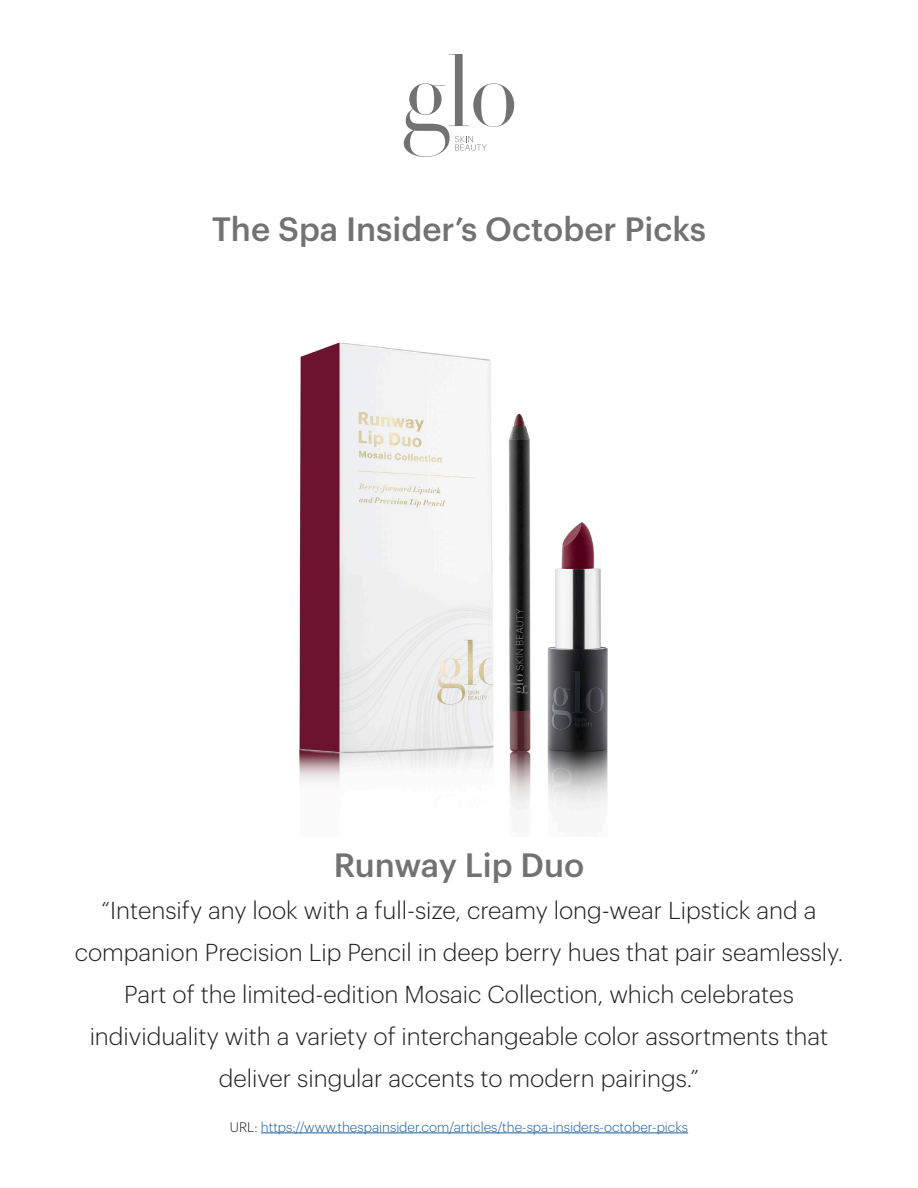
<style>
.page{position:relative;width:918px;height:1188px;background:#fff}
.page>*{position:absolute;margin:0;border:0;box-sizing:border-box;transform-origin:0 0}
.t1{font:500 33px "Graphik";color:#717271}
.t2{font:300 24px/42px "Graphik";color:#231f20;text-align:center}
.t3{font:300 13.5px "Graphik";color:#175d9e}
.s1{color:#231f20}
</style>
<div class="page">
<img style="left:299px;top:342px;width:309px;height:469px">
<svg style="left:404px;top:54px;width:110px;height:103px"></svg>
<hr style="left:261px;top:1133px;width:427px;height:1px;background:#175d9e">
<p class="t1" style="left:212px;top:204px;width:496px">The Spa Insider’s October Picks</p>
<p class="t1" style="left:334px;top:840px;width:252px">Runway Lip Duo</p>
<p class="t2" style="left:75px;top:887px;width:770px">“Intensify any look with a full-size, creamy long-wear Lipstick and a companion Precision Lip Pencil in deep berry hues that pair seamlessly.<br>Part of the limited-edition Mosaic Collection, which celebrates individuality with a variety of interchangeable color assortments that deliver singular accents to modern pairings.”</p>
<p class="t3" style="left:230px;top:1117px;width:460px"><span class="s1">URL:</span> https://www.thespainsider.com/articles/the-spa-insiders-october-picks</p>
</div>
